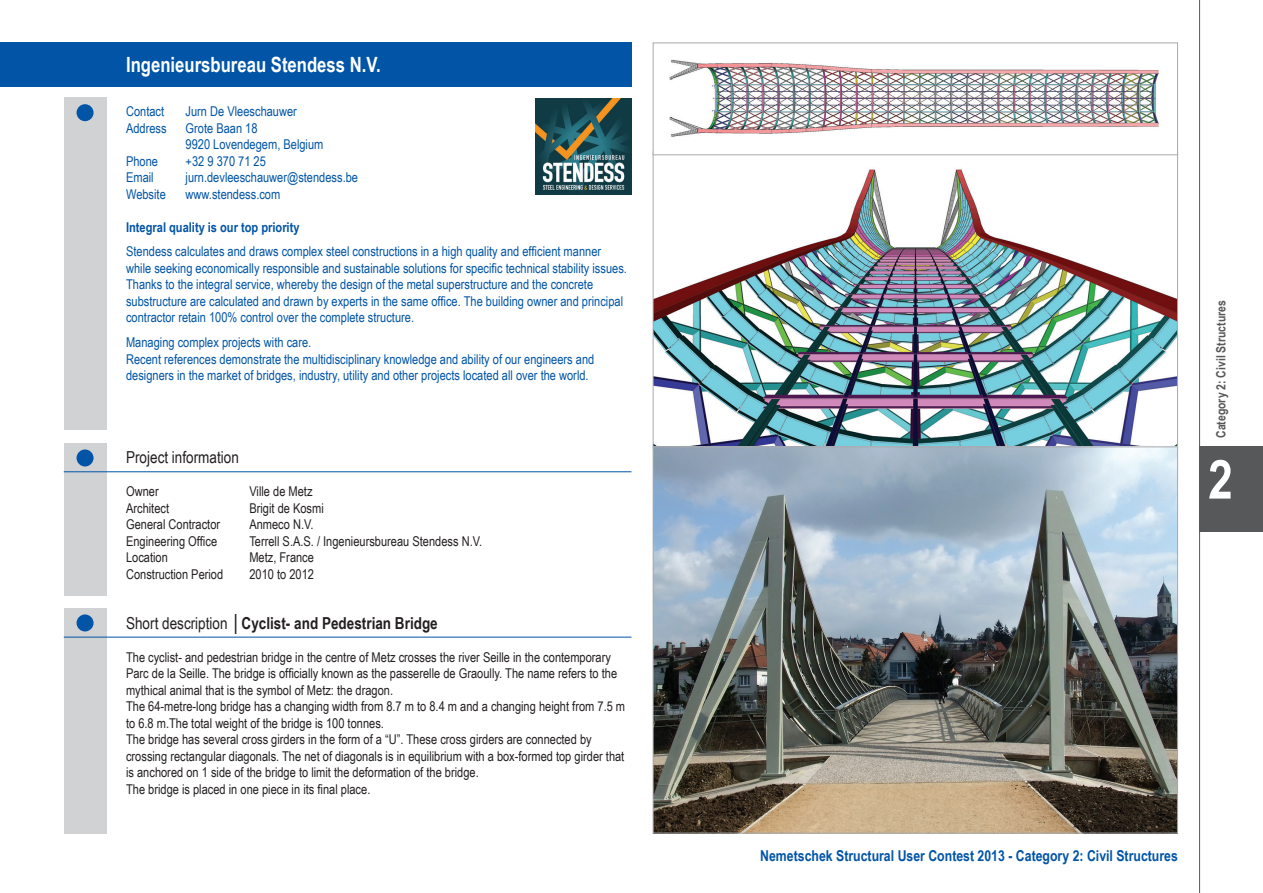
<style>
.page{position:relative;width:1263px;height:893px;background:#fff}
.page>*{position:absolute;margin:0;border:0;box-sizing:border-box;transform-origin:0 0}
.t1{font:700 54px "Arial Narrow";color:#fff}
.Company_Name{font:700 21px "Arial Narrow";color:#fff}
.Short_Description{font:700 16.5px "Arial Narrow";color:#231f20}
.Short_Description-2{font:16.5px "Arial Narrow";color:#231f20}
.t2{font:700 15px "Arial Narrow";color:#0154a6}
.Short_Description-3{font:13.5px/16.5px "Arial Narrow";color:#231f20}
.Company_Description{font:13.5px/16.5px "Arial Narrow";color:#0154a6}
.Project_Information{font:13.5px "Arial Narrow";color:#231f20}
.Company_Contact{font:13.5px "Arial Narrow";color:#0154a6}
.Company_Contact-2{font:700 13.5px "Arial Narrow";color:#0154a6}
.t3{font:700 12.75px "Arial Narrow";color:#57585a}
.s1{font-weight:400}
</style>
<div class="page">
<div style="left:0;top:43px;width:631px;height:44px;background:#0154a6"></div>
<hr style="left:1199px;top:0;width:1px;height:893px;background:#57585a">
<div style="left:64px;top:608px;width:42px;height:225px;background:#d1d2d4"></div>
<hr style="left:64px;top:637px;width:567px;height:1px;background:#0154a6">
<div style="left:64px;top:443px;width:42px;height:153px;background:#d1d2d4"></div>
<hr style="left:64px;top:471px;width:567px;height:1px;background:#0154a6">
<div style="left:64px;top:98px;width:42px;height:332px;background:#d1d2d4"></div>
<div style="left:77px;top:104px;width:17px;height:17px;background:#0154a6;border-radius:50%"></div>
<div style="left:77px;top:449px;width:17px;height:17px;background:#0154a6;border-radius:50%"></div>
<div style="left:77px;top:614px;width:17px;height:17px;background:#0154a6;border-radius:50%"></div>
<div style="left:1200px;top:446px;width:63px;height:85px;background:#57585a"></div>
<img style="left:655px;top:155px;width:521px;height:291px">
<img style="left:669px;top:59px;width:490px;height:78px">
<div style="left:653px;top:43px;width:525px;height:112px;border:1px solid #a8a9ad"></div>
<img style="left:655px;top:448px;width:521px;height:383px">
<svg style="left:631px;top:98px;width:1px;height:96px"></svg>
<img style="left:535px;top:98px;width:96px;height:96px">
<p class="Company_Name" style="left:126px;top:49px;width:256px">Ingenieursbureau Stendess N.V.</p>
<p class="Company_Contact" style="left:126px;top:101px;width:40px">Contact</p>
<p class="Company_Contact" style="left:186px;top:101px;width:113px">Jurn De Vleeschauwer</p>
<p class="Company_Contact" style="left:126px;top:118px;width:42px">Address</p>
<p class="Company_Contact" style="left:186px;top:118px;width:74px">Grote Baan 18</p>
<p class="Company_Contact" style="left:186px;top:134px;width:139px">9920 Lovendegem, Belgium</p>
<p class="Company_Contact" style="left:126px;top:151px;width:34px">Phone</p>
<p class="Company_Contact" style="left:186px;top:151px;width:82px">+32 9 370 71 25</p>
<p class="Company_Contact" style="left:126px;top:167px;width:29px">Email</p>
<p class="Company_Contact" style="left:186px;top:167px;width:174px">jurn.devleeschauwer@stendess.be</p>
<p class="Company_Contact" style="left:126px;top:184px;width:41px">Website</p>
<p class="Company_Contact" style="left:186px;top:184px;width:96px">www.stendess.com</p>
<p class="Company_Contact-2" style="left:126px;top:217px;width:175px">Integral quality is our top priority</p>
<p class="Company_Description" style="left:126px;top:243px;width:502px">Stendess calculates and draws complex steel constructions in a high quality and efficient manner while seeking economically responsible and sustainable solutions for specific technical stability issues.<br>Thanks to the integral service, whereby the design of the metal superstructure and the concrete substructure are calculated and drawn by experts in the same office. The building owner and principal contractor retain 100% control over the complete structure.</p>
<p class="Company_Description" style="left:126px;top:334px;width:187px">Managing complex projects with care.</p>
<p class="Company_Description" style="left:126px;top:350px;width:470px">Recent references demonstrate the multidisciplinary knowledge and ability of our engineers and designers in the market of bridges, industry, utility and other projects located all over the world.</p>
<p class="Short_Description-2" style="left:126px;top:445px;width:114px">Project information</p>
<p class="Project_Information" style="left:126px;top:482px;width:34px">Owner</p>
<p class="Project_Information" style="left:249px;top:482px;width:65px">Ville de Metz</p>
<p class="Project_Information" style="left:126px;top:498px;width:45px">Architect</p>
<p class="Project_Information" style="left:249px;top:498px;width:76px">Brigit de Kosmi</p>
<p class="Project_Information" style="left:126px;top:515px;width:96px">General Contractor</p>
<p class="Project_Information" style="left:249px;top:515px;width:66px">Anmeco N.V.</p>
<p class="Project_Information" style="left:126px;top:531px;width:93px">Engineering Office</p>
<p class="Project_Information" style="left:249px;top:531px;width:234px">Terrell S.A.S. / Ingenieursbureau Stendess N.V.</p>
<p class="Project_Information" style="left:126px;top:548px;width:43px">Location</p>
<p class="Project_Information" style="left:249px;top:548px;width:66px">Metz, France</p>
<p class="Project_Information" style="left:126px;top:564px;width:99px">Construction Period</p>
<p class="Project_Information" style="left:249px;top:564px;width:66px">2010 to 2012</p>
<p class="Short_Description" style="left:126px;top:610px;width:313px"><span class="s1">Short description │</span>Cyclist- and Pedestrian Bridge</p>
<p class="Short_Description-3" style="left:126px;top:648px;width:493px">The cyclist- and pedestrian bridge in the centre of Metz crosses the river Seille in the contemporary<br>Parc de la Seille. The bridge is officially known as the passerelle de Graoully. The name refers to the mythical animal that is the symbol of Metz: the dragon.</p>
<p class="Short_Description-3" style="left:126px;top:698px;width:501px">The 64-metre-long bridge has a changing width from 8.7 m to 8.4 m and a changing height from 7.5 m to 6.8 m.The total weight of the bridge is 100 tonnes.</p>
<p class="Short_Description-3" style="left:126px;top:731px;width:500px">The bridge has several cross girders in the form of a “U”. These cross girders are connected by crossing rectangular diagonals. The net of diagonals is in equilibrium with a box-formed top girder that is anchored on 1 side of the bridge to limit the deformation of the bridge.</p>
<p class="Short_Description-3" style="left:126px;top:780px;width:246px">The bridge is placed in one piece in its final place.</p>
<p class="t3" style="left:1211px;top:438px;width:139px;rotate:-90deg">Category 2: Civil Structures</p>
<h1 class="t1" style="left:1208px;top:439px;width:26px">2</h1>
<h1 class="t1" style="left:1206px;top:439px;width:31px">X</h1>
<p class="t2" style="left:760px;top:845px;width:419px">Nemetschek Structural User Contest 2013 - Category 2: Civil Structures</p>
</div>
